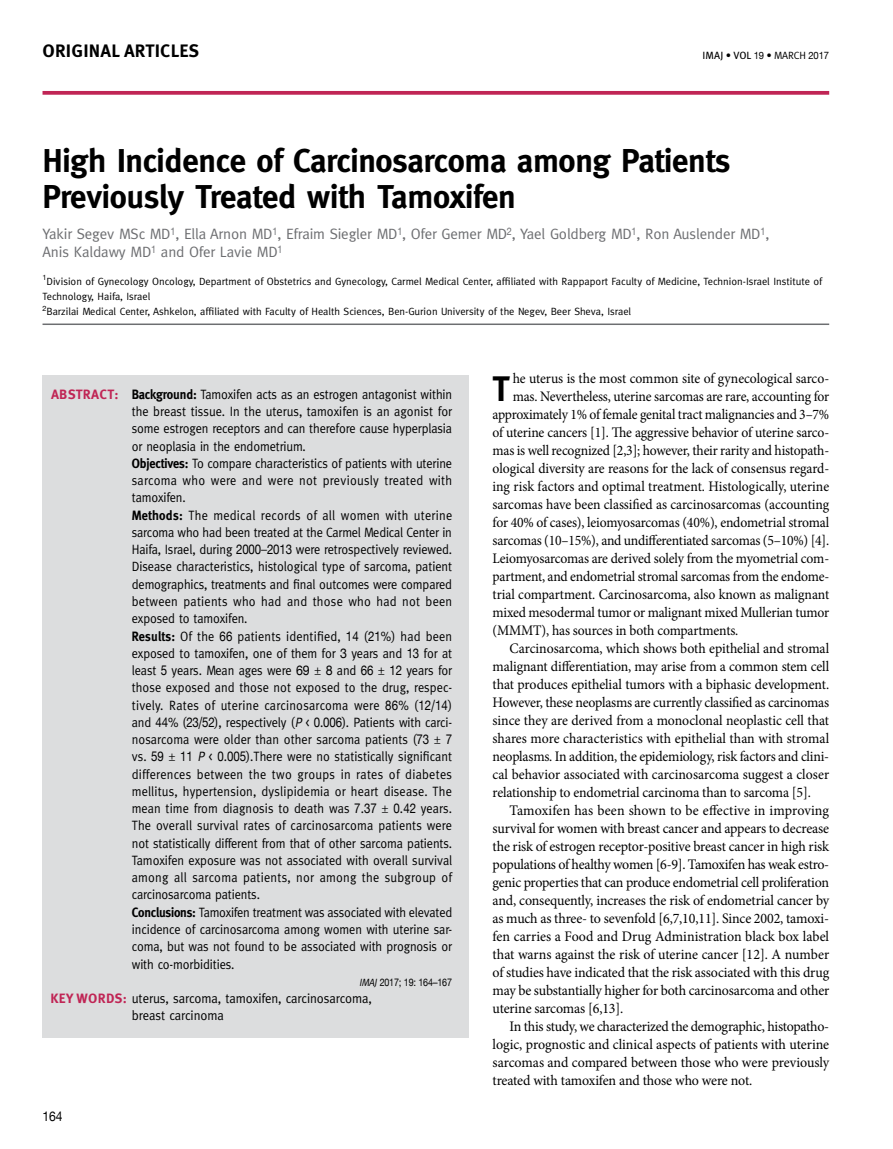
<style>
.page{position:relative;width:893px;height:1149px;background:#fff}
.page>*{position:absolute;margin:0;border:0;box-sizing:border-box;transform-origin:0 0}
.t1{font:700 35.4px "Meta Pro";color:#000;scale:.96 1}
.t2{font:700 33px/36px "Meta";letter-spacing:-.01em;color:#000}
.t3{font:700 18px "Meta Pro";letter-spacing:.01em;color:#000}
.t4{font:15px/18px "Meta";letter-spacing:-.01em;color:#6d6e71}
.t5{font:14.55px "Minion Pro";letter-spacing:-.01em;color:#000;scale:.94 1}
.t6{font:14.55px "Minion Pro";letter-spacing:-.01em;color:#000;scale:.96 1}
.t7{font:14.55px "Minion Pro";letter-spacing:-.01em;color:#000;scale:.95 1}
.t8{font:14.55px "Minion Pro";letter-spacing:.01em;color:#000;scale:.96 1}
.t9{font:13.5px/17.2px "Meta";letter-spacing:-.005em;color:#000;scale:.92 1}
.t10{font:13.5px/17.2px "Meta";letter-spacing:-.005em;color:#000;scale:.95 1}
.t11{font:700 13.5px "Meta Pro";letter-spacing:.02em;color:#c02555}
.t12{font:13.5px "Helvetica Neue";color:#000;scale:.9 1}
.t13{font:10.5px/15px "Meta";color:#000}
.t14{font:10.5px "Meta Pro";letter-spacing:.01em;color:#000}
.t15{font:10.5px "Helvetica Neue";letter-spacing:-.02em;color:#000;scale:.85 1}
.s1{font-family:"Helvetica Neue";font-size:10.2px}
.s2{font-family:"Meta"}
.s3{font-weight:700}
.s4{font-family:"Helvetica Neue"}
.s5{font-family:"Minion Pro"}
.s6{font-style:italic}
.s7{font-family:"Meta";font-style:italic}
.s8{font-family:"Meta Pro";font-weight:700;color:#c02555}
</style>
<div class="page">
<svg style="left:43px;top:91px;width:786px;height:4px;background:#c43460"></svg>
<div style="left:43px;top:375px;width:426px;height:661px;background:#dcddde"></div>
<hr style="left:43px;top:323px;width:786px;height:2px;background:#6d6e71">
<h3 class="t3" style="left:43px;top:39px;width:158px">ORIGINAL ARTICLES</h3>
<p class="t14" style="left:703px;top:49px;width:128px">IMAJ • VOL <span class="s1">19</span> • <span class="s2">march</span> <span class="s1">2017</span></p>
<h2 class="t2" style="left:43px;top:143px;width:690px">High Incidence of Carcinosarcoma among Patients<br>Previously Treated with Tamoxifen</h2>
<p class="t4" style="left:43px;top:225px;width:728px">Yakir Segev MSc MD<sup>1</sup>, Ella Arnon MD<sup>1</sup>, Efraim Siegler MD<sup>1</sup>, Ofer Gemer MD<sup>2</sup>, Yael Goldberg MD<sup>1</sup>, Ron Auslender MD<sup>1</sup>,<br>Anis Kaldawy MD<sup>1</sup> and Ofer Lavie MD<sup>1</sup></p>
<p class="t13" style="left:43px;top:273px;width:781px"><sup>1</sup>Division of Gynecology Oncology, Department of Obstetrics and Gynecology, Carmel Medical Center, affiliated with Rappaport Faculty of Medicine, Technion-Israel Institute of<br>Technology, Haifa, Israel<br><sup>2</sup>Barzilai Medical Center, Ashkelon, affiliated with Faculty of Health Sciences, Ben-Gurion University of the Negev, Beer Sheva, Israel</p>
<p class="t9" style="left:132px;top:385px;width:350px"><span class="s3">Background:</span> Tamoxifen acts as an estrogen antagonist within the breast tissue. In the uterus, tamoxifen is an agonist for some estrogen receptors and can therefore cause hyperplasia or neoplasia in the endometrium.<br><span class="s3">Objectives:</span> To compare characteristics of patients with uterine sarcoma who were and were not previously treated with tamoxifen.<br><span class="s3">Methods:</span> The medical records of all women with uterine sarcoma who had been treated at the Carmel Medical Center in Haifa, Israel, during <span class="s4">2000</span>–<span class="s4">2013</span> were retrospectively reviewed.<br>Disease characteristics, histological type of sarcoma, patient demographics, treatments and final outcomes were compared between patients who had and those who had not been exposed to tamoxifen.<br><span class="s3">Results:</span> Of the <span class="s4">66</span> patients identified, <span class="s4">14</span> (<span class="s4">21</span>%) had been exposed to tamoxifen, one of them for <span class="s4">3</span> years and <span class="s4">13</span> for at least <span class="s4">5</span> years. Mean ages were <span class="s4">69</span> <span class="s5">±</span> <span class="s4">8</span> and <span class="s4">66</span> <span class="s5">±</span> <span class="s4">12</span> years for those exposed and those not exposed to the drug, respec&shy;tively. Rates of uterine carcinosarcoma were <span class="s4">86</span>% (<span class="s4">12</span>/<span class="s4">14</span>) and <span class="s4">44</span>% (<span class="s4">23</span>/<span class="s4">52</span>), respectively (<span class="s6">P</span> &lt; <span class="s4">0</span>.<span class="s4">006</span>). Patients with carci&shy;nosarcoma were older than other sarcoma patients (<span class="s4">73</span> <span class="s5">±</span> <span class="s4">7 </span>vs. <span class="s4">59</span> <span class="s5">±</span> <span class="s4">11</span> <span class="s6">P</span> &lt; <span class="s4">0</span>.<span class="s4">005</span>).There were no statistically significant differences between the two groups in rates of diabetes mellitus, hypertension, dyslipidemia or heart disease. The mean time from diagnosis to death was <span class="s4">7</span>.<span class="s4">37</span> <span class="s5">±</span> <span class="s4">0</span>.<span class="s4">42</span> years.<br>The overall survival rates of carcinosarcoma patients were not statistically different from that of other sarcoma patients.<br>Tamoxifen exposure was not associated with overall survival among all sarcoma patients, nor among the subgroup of carcinosarcoma patients.<br><span class="s3">Conclusions:</span> Tamoxifen treatment was associated with elevated incidence of carcinosarcoma among women with uterine sar&shy;coma, but was not found to be associated with prognosis or with co-morbidities.</p>
<p class="t15" style="left:359px;top:974px;width:111px"><span class="s7">IMAJ</span>2017; 19: 164–167</p>
<p class="t10" style="left:132px;top:989px;width:254px;text-indent:-81px"><span class="s8">KEY WO RDS:</span> uterus, sarcoma, tamoxifen, carcinosarcoma, breast carcinoma</p>
<p class="t11" style="left:51px;top:385px;width:69px">AB STRACT:</p>
<p class="t12" style="left:43px;top:1106px;width:24px">164</p>
<h1 class="t1" style="left:493px;top:366px;width:19px">T</h1>
<p class="t5" style="left:513px;top:368px;width:338px">he uterus is the most common site of gynecological sarco-</p>
<p class="t5" style="left:513px;top:386px;width:338px">mas. Nevertheless, uterine sarcomas are rare, accounting for</p>
<p class="t5" style="left:493px;top:404px;width:360px">approximately 1% of female genital tract malignancies and 3–7%</p>
<p class="t5" style="left:493px;top:422px;width:360px">of uterine cancers [1]. The aggressive behavior of uterine sarco-</p>
<p class="t5" style="left:493px;top:440px;width:360px">mas is well recognized [2,3]; however, their rarity and histopath-</p>
<p class="t5" style="left:493px;top:458px;width:360px">ological diversity are reasons for the lack of consensus regard-</p>
<p class="t5" style="left:493px;top:476px;width:360px">ing risk factors and optimal treatment. Histologically, uterine</p>
<p class="t5" style="left:493px;top:494px;width:360px">sarcomas have been classified as carcinosarcomas (accounting</p>
<p class="t5" style="left:493px;top:512px;width:360px">for 40% of cases), leiomyosarcomas (40%), endometrial stromal</p>
<p class="t5" style="left:493px;top:530px;width:360px">sarcomas (10–15%), and undifferentiated sarcomas (5–10%) [4].</p>
<p class="t5" style="left:493px;top:548px;width:360px">Leiomyosarcomas are derived solely from the myometrial com-</p>
<p class="t5" style="left:493px;top:566px;width:360px">partment, and endometrial stromal sarcomas from the endome-</p>
<p class="t5" style="left:493px;top:584px;width:360px">trial compartment. Carcinosarcoma, also known as malignant</p>
<p class="t5" style="left:493px;top:602px;width:360px">mixed mesodermal tumor or malignant mixed Mullerian tumor</p>
<p class="t5" style="left:493px;top:620px;width:263px">(MMMT), has sources in both compartments.</p>
<p class="t7" style="left:510px;top:638px;width:338px">Carcinosarcoma, which shows both epithelial and stromal</p>
<p class="t7" style="left:493px;top:656px;width:356px">malignant differentiation, may arise from a common stem cell</p>
<p class="t7" style="left:493px;top:674px;width:356px">that produces epithelial tumors with a biphasic development.</p>
<p class="t7" style="left:493px;top:692px;width:356px">However, these neoplasms are currently classified as carcinomas</p>
<p class="t7" style="left:493px;top:710px;width:356px">since they are derived from a monoclonal neoplastic cell that</p>
<p class="t7" style="left:493px;top:728px;width:356px">shares more characteristics with epithelial than with stromal</p>
<p class="t7" style="left:493px;top:746px;width:356px">neoplasms. In addition, the epidemiology, risk factors and clini-</p>
<p class="t7" style="left:493px;top:764px;width:356px">cal behavior associated with carcinosarcoma suggest a closer</p>
<p class="t7" style="left:493px;top:782px;width:337px">relationship to endometrial carcinoma than to sarcoma [5].</p>
<p class="t8" style="left:510px;top:800px;width:334px">Tamoxifen has been shown to be effective in improving</p>
<p class="t6" style="left:493px;top:818px;width:352px">survival for women with breast cancer and appears to decrease</p>
<p class="t6" style="left:493px;top:836px;width:352px">the risk of estrogen receptor-positive breast cancer in high risk</p>
<p class="t6" style="left:493px;top:854px;width:352px">populations of healthy women [6-9]. Tamoxifen has weak estro-</p>
<p class="t6" style="left:493px;top:872px;width:352px">genic properties that can produce endometrial cell proliferation</p>
<p class="t6" style="left:493px;top:890px;width:352px">and, consequently, increases the risk of endometrial cancer by</p>
<p class="t6" style="left:493px;top:908px;width:352px">as much as three- to sevenfold [6,7,10,11]. Since 2002, tamoxi-</p>
<p class="t6" style="left:493px;top:926px;width:352px">fen carries a Food and Drug Administration black box label</p>
<p class="t6" style="left:493px;top:944px;width:352px">that warns against the risk of uterine cancer [12]. A number</p>
<p class="t6" style="left:493px;top:962px;width:352px">of studies have indicated that the risk associated with this drug</p>
<p class="t6" style="left:493px;top:980px;width:352px">may be substantially higher for both carcinosarcoma and other</p>
<p class="t6" style="left:493px;top:998px;width:138px">uterine sarcomas [6,13].</p>
<p class="t6" style="left:510px;top:1016px;width:334px">In this study, we characterized the demographic, histopatho-</p>
<p class="t6" style="left:493px;top:1034px;width:352px">logic, prognostic and clinical aspects of patients with uterine</p>
<p class="t6" style="left:493px;top:1052px;width:352px">sarcomas and compared between those who were previously</p>
<p class="t6" style="left:493px;top:1070px;width:272px">treated with tamoxifen and those who were not.</p>
</div>
